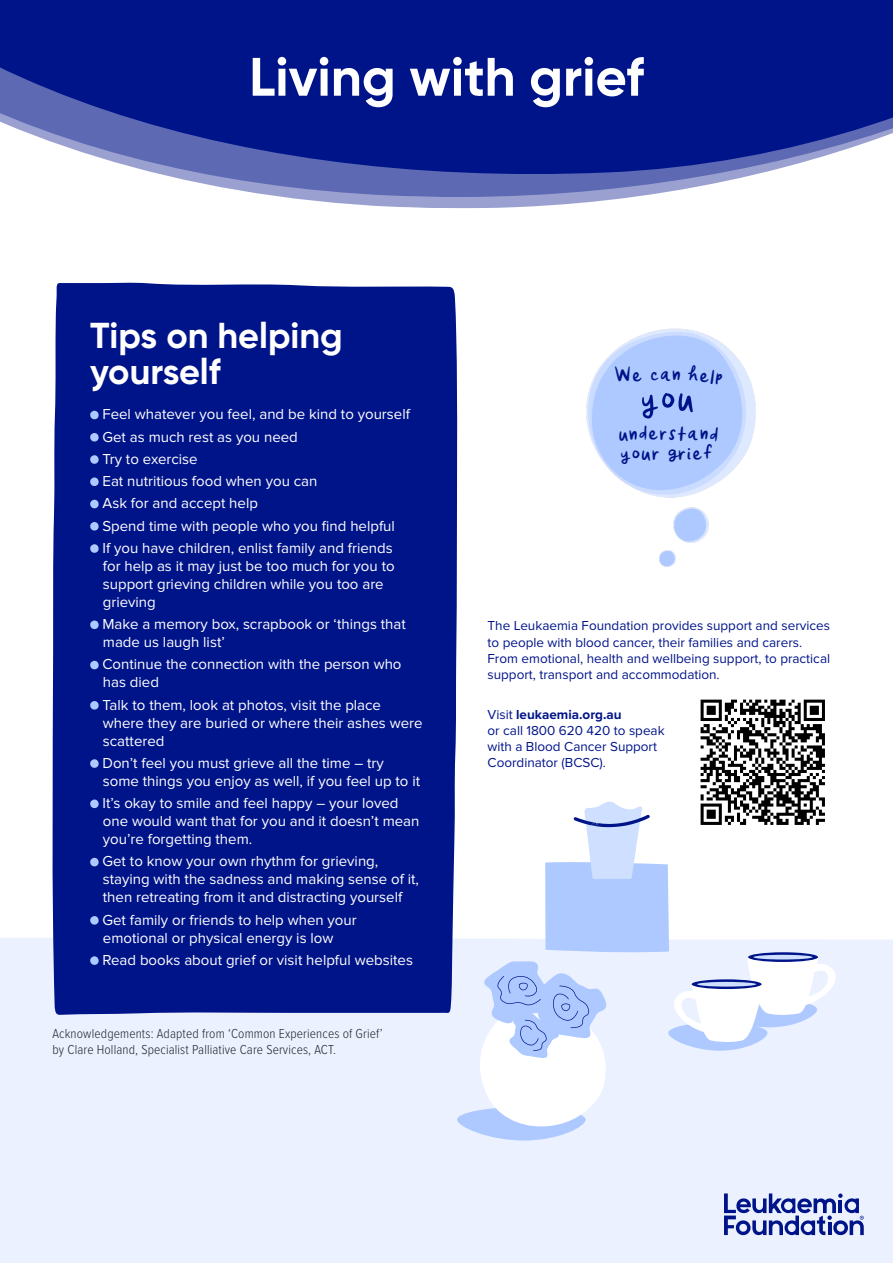
<style>
.page{position:relative;width:893px;height:1263px;background:#fff}
.page>*{position:absolute;margin:0;border:0;box-sizing:border-box;transform-origin:0 0}
.t1{font:700 54px "Gilroy";color:#fff}
.t2{font:700 36px/36px "Gilroy";color:#fff}
.t3{font:24px "Orange Juice";color:#001489}
.t4{font:15px/18px "Proxima Nova";color:#fff}
.t5{font:13.5px/16.2px "Proxima Nova";color:#001489}
.t6{font:300 13.5px/16.2px "Proxima Nova Cond";letter-spacing:.01em;color:#24272c}
.s1{font-weight:700}
</style>
<div class="page">
<img style="left:586px;top:328px;width:170px;height:170px">
<div style="left:0;top:938px;width:893px;height:325px;background:#ebf1ff"></div>
<div style="left:51px;top:282px;width:406px;height:733px;background:#001489"></div>
<svg style="left:0;top:0;width:893px;height:208px;fill:#001489"></svg>
<svg style="left:724px;top:1193px;width:140px;height:42px"></svg>
<svg style="left:90px;top:411px;width:10px;height:8px"></svg>
<svg style="left:90px;top:433px;width:10px;height:8px"></svg>
<svg style="left:90px;top:455px;width:10px;height:9px"></svg>
<svg style="left:90px;top:477px;width:10px;height:9px"></svg>
<svg style="left:90px;top:500px;width:10px;height:8px"></svg>
<svg style="left:90px;top:522px;width:10px;height:8px"></svg>
<svg style="left:90px;top:544px;width:10px;height:9px"></svg>
<svg style="left:90px;top:620px;width:10px;height:9px"></svg>
<svg style="left:90px;top:661px;width:10px;height:8px"></svg>
<svg style="left:90px;top:701px;width:10px;height:8px"></svg>
<svg style="left:90px;top:759px;width:10px;height:9px"></svg>
<svg style="left:90px;top:799px;width:10px;height:9px"></svg>
<svg style="left:90px;top:858px;width:10px;height:8px"></svg>
<svg style="left:90px;top:916px;width:10px;height:9px"></svg>
<svg style="left:90px;top:956px;width:10px;height:9px"></svg>
<img style="left:674px;top:508px;width:34px;height:35px">
<img style="left:660px;top:551px;width:15px;height:15px">
<svg style="left:642px;top:393px;width:51px;height:26px"></svg>
<svg style="left:457px;top:801px;width:380px;height:339px"></svg>
<img style="left:698px;top:699px;width:129px;height:128px">
<svg style="left:615px;top:365px;width:27px;height:17px"></svg>
<svg style="left:651px;top:372px;width:8px;height:8px"></svg>
<svg style="left:673px;top:370px;width:7px;height:10px"></svg>
<svg style="left:688px;top:365px;width:34px;height:20px"></svg>
<svg style="left:619px;top:426px;width:39px;height:16px"></svg>
<svg style="left:678px;top:426px;width:40px;height:15px"></svg>
<h1 class="t1" style="left:249px;top:43px;width:396px">Living with grief</h1>
<h2 class="t2" style="left:90px;top:317px;width:254px">Tips on helping yourself</h2>
<p class="t4" style="left:103px;top:403px;width:309px;line-height:22.2px">Feel whatever you feel, and be kind to yourself Get as much rest as you need<br>Try to exercise<br>Eat nutritious food when you can<br>Ask for and accept help<br>Spend time with people who you find helpful<br>If you have children, enlist family and friends</p>
<p class="t4" style="left:103px;top:557px;width:293px">for help as it may just be too much for you to support grieving children while you too are grieving</p>
<p class="t4" style="left:103px;top:615px;width:305px">Make a memory box, scrapbook or ‘things that made us laugh list’</p>
<p class="t4" style="left:103px;top:655px;width:301px">Continue the connection with the person who has died</p>
<p class="t4" style="left:103px;top:696px;width:322px">Talk to them, look at photos, visit the place where they are buried or where their ashes were scattered</p>
<p class="t4" style="left:103px;top:754px;width:319px">Don’t feel you must grieve all the time – try some things you enjoy as well, if you feel up to it</p>
<p class="t4" style="left:103px;top:794px;width:318px">It’s okay to smile and feel happy – your loved one would want that for you and it doesn’t mean you’re forgetting them.</p>
<p class="t4" style="left:103px;top:852px;width:318px">Get to know your own rhythm for grieving, staying with the sadness and making sense of it, then retreating from it and distracting yourself</p>
<p class="t4" style="left:103px;top:911px;width:256px">Get family or friends to help when your emotional or physical energy is low</p>
<p class="t4" style="left:103px;top:951px;width:312px">Read books about grief or visit helpful websites</p>
<p class="t6" style="left:52px;top:1025px;width:332px">Acknowledgements: Adapted from ‘Common Experiences of Grief’ by Clare Holland, Specialist Palliative Care Services, ACT.</p>
<h3 class="t3" style="left:660px;top:362px;width:14px">a</h3>
<h3 class="t3" style="left:659px;top:421px;width:19px">rs</h3>
<h3 class="t3" style="left:620px;top:442px;width:95px">your grief</h3>
<p class="t5" style="left:488px;top:618px;width:344px">The Leukaemia Foundation provides support and services to people with blood cancer, their families and carers.<br>From emotional, health and wellbeing support, to practical support, transport and accommodation.</p>
<p class="t5" style="left:488px;top:706px;width:179px">Visit <span class="s1">leukaemia.org.au<br></span>or call 1800 620 420 to speak with a Blood Cancer Support<br>Coordinator (BCSC).</p>
</div>
